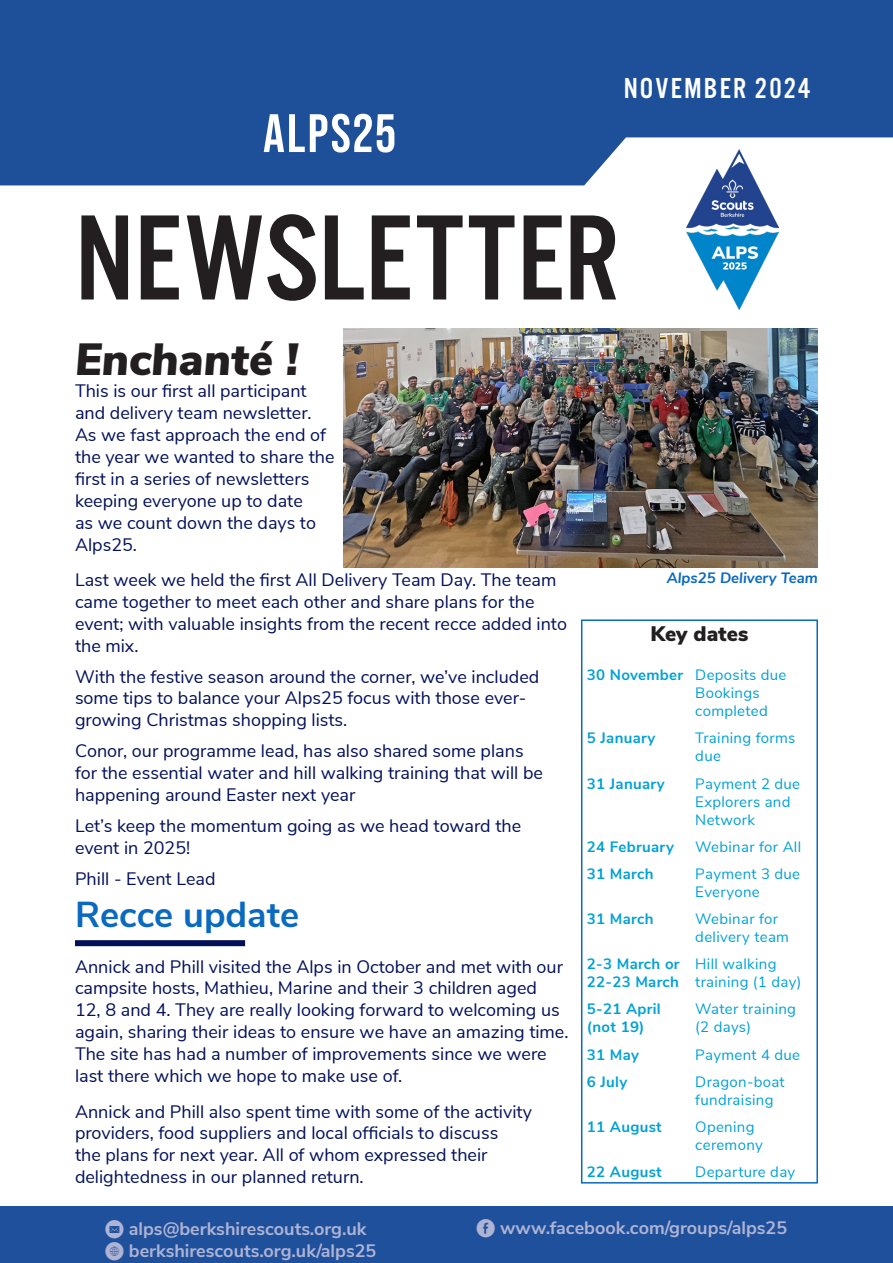
<style>
.page{position:relative;width:893px;height:1263px;background:#fff}
.page>*{position:absolute;margin:0;border:0;box-sizing:border-box;transform-origin:0 0}
.Center{font:126px "Alternate Got No 3 D";color:#231f20}
.Paragraph{font:700 54px "Bebas Neue Pro";letter-spacing:.04em;color:#fff}
.Left{font:italic 900 45px "Nunito Sans";color:#231f20}
.Heading{font:700 36px "Nunito Sans";color:#0a6abf}
.Right{font:30px "Alternate Got No 3 D";letter-spacing:.07em;color:#fff}
.Left-2{font:900 21px "Nunito Sans";color:#231f20}
.Paragraph-2{font:18px/21.9px "Nunito Sans";color:#031059}
.ListA{font:700 18px "Nunito Sans";color:#afb3d4}
.t1{font:15px/18px "Nunito Sans";letter-spacing:.02em;color:#00a1d5}
.t2{font:700 15px "Nunito Sans";letter-spacing:.02em;color:#00a1d5}
.Photo_label{font:italic 700 15px "Nunito Sans";color:#0a6abf}
.s1{font-family:"Social Media Circled";font-weight:400}
</style>
<div class="page">
<div style="left:0;top:0;width:893px;height:185px;background:#1e509a"></div>
<div style="left:0;top:1206px;width:893px;height:57px;background:#1e509b"></div>
<img style="left:344px;top:329px;width:474px;height:238px">
<div style="left:581px;top:619px;width:237px;height:564px;border:2px solid #0a6abf"></div>
<div style="left:75px;top:940px;width:170px;height:6px;background:#031059"></div>
<img style="left:686px;top:149px;width:92px;height:161px">
<p class="Paragraph" style="left:263px;top:102px;width:134px">ALPS25</p>
<p class="Right" style="left:624px;top:72px;width:188px">NOVEMBER 2024</p>
<p class="Center" style="left:75px;top:191px;width:546px">NEWSLETTER</p>
<p class="Left" style="left:75px;top:327px;width:225px">Enchanté !</p>
<p class="Paragraph-2" style="left:75px;top:379px;width:261px">This is our first all participant and delivery team newsletter.<br>As we fast approach the end of the year we wanted to share the first in a series of newsletters keeping everyone up to date<br>as we count down the days to<br>Alps25.</p>
<p class="Paragraph-2" style="left:75px;top:568px;width:493px">Last week we held the first All Delivery Team Day. The team came together to meet each other and share plans for the event; with valuable insights from the recent recce added into the mix.</p>
<p class="Paragraph-2" style="left:75px;top:664px;width:466px">With the festive season around the corner, we’ve included some tips to balance your Alps25 focus with those ever&shy;growing Christmas shopping lists.</p>
<p class="Paragraph-2" style="left:75px;top:739px;width:469px">Conor, our programme lead, has also shared some plans for the essential water and hill walking training that will be happening around Easter next year</p>
<p class="Paragraph-2" style="left:75px;top:814px;width:448px">Let’s keep the momentum going as we head toward the event in 2025!</p>
<p class="Paragraph-2" style="left:75px;top:866px;width:142px">Phill - Event Lead</p>
<p class="Heading" style="left:75px;top:888px;width:226px">Recce update</p>
<p class="Paragraph-2" style="left:75px;top:954px;width:495px">Annick and Phill visited the Alps in October and met with our campsite hosts, Mathieu, Marine and their 3 children aged<br>12, 8 and 4. They are really looking forward to welcoming us again, sharing their ideas to ensure we have an amazing time.<br>The site has had a number of improvements since we were last there which we hope to make use of.</p>
<p class="Paragraph-2" style="left:75px;top:1099px;width:458px">Annick and Phill also spent time with some of the activity providers, food suppliers and local officials to discuss<br>the plans for next year. All of whom expressed their delightedness in our planned return.</p>
<p class="Photo_label" style="left:667px;top:566px;width:153px">Alps25 Delivery Team</p>
<p class="Left-2" style="left:651px;top:618px;width:99px">Key dates</p>
<p class="t2" style="left:587px;top:664px;width:98px">30 November</p>
<p class="t1" style="left:695px;top:665px;width:93px">Deposits due</p>
<p class="t1" style="left:695px;top:683px;width:74px">Bookings completed</p>
<p class="t2" style="left:587px;top:727px;width:70px">5 January</p>
<p class="t1" style="left:695px;top:728px;width:102px">Training forms due</p>
<p class="t2" style="left:587px;top:772px;width:79px">31 January</p>
<p class="t1" style="left:695px;top:773px;width:106px">Payment 2 due<br>Explorers and<br>Network</p>
<p class="t2" style="left:587px;top:835px;width:89px">24 February</p>
<p class="t1" style="left:695px;top:837px;width:107px">Webinar for All</p>
<p class="t2" style="left:587px;top:863px;width:68px">31 March</p>
<p class="t1" style="left:695px;top:864px;width:106px">Payment 3 due</p>
<p class="t1" style="left:695px;top:882px;width:66px">Everyone</p>
<p class="t2" style="left:587px;top:908px;width:68px">31 March</p>
<p class="t1" style="left:695px;top:909px;width:95px">Webinar for delivery team</p>
<p class="t2" style="left:587px;top:953px;width:94px">2-3 March or</p>
<p class="t2" style="left:587px;top:971px;width:94px">22-23 March</p>
<p class="t1" style="left:695px;top:954px;width:108px">Hill walking training (1 day)</p>
<p class="t2" style="left:587px;top:998px;width:75px">5-21 April</p>
<p class="t2" style="left:587px;top:1016px;width:59px">(not 19)</p>
<p class="t1" style="left:695px;top:999px;width:102px">Water training (2 days)</p>
<p class="t2" style="left:587px;top:1043px;width:54px">31 May</p>
<p class="t1" style="left:695px;top:1044px;width:106px">Payment 4 due</p>
<p class="t2" style="left:587px;top:1070px;width:42px">6 July</p>
<p class="t1" style="left:695px;top:1072px;width:91px">Dragon-boat fundraising</p>
<p class="t2" style="left:587px;top:1116px;width:76px">11 August</p>
<p class="t1" style="left:695px;top:1117px;width:69px">Opening ceremony</p>
<p class="t2" style="left:587px;top:1161px;width:76px">22 August</p>
<p class="t1" style="left:695px;top:1162px;width:101px">Departure day</p>
<p class="ListA" style="left:105px;top:1215px;width:263px"><span class="s1">k</span> alps@berkshirescouts.org.uk</p>
<p class="ListA" style="left:105px;top:1238px;width:273px"><span class="s1">K</span> berkshirescouts.org.uk/alps25</p>
<p class="ListA" style="left:476px;top:1215px;width:312px"><span class="s1">E</span> www.facebook.com/groups/alps25</p>
</div>
